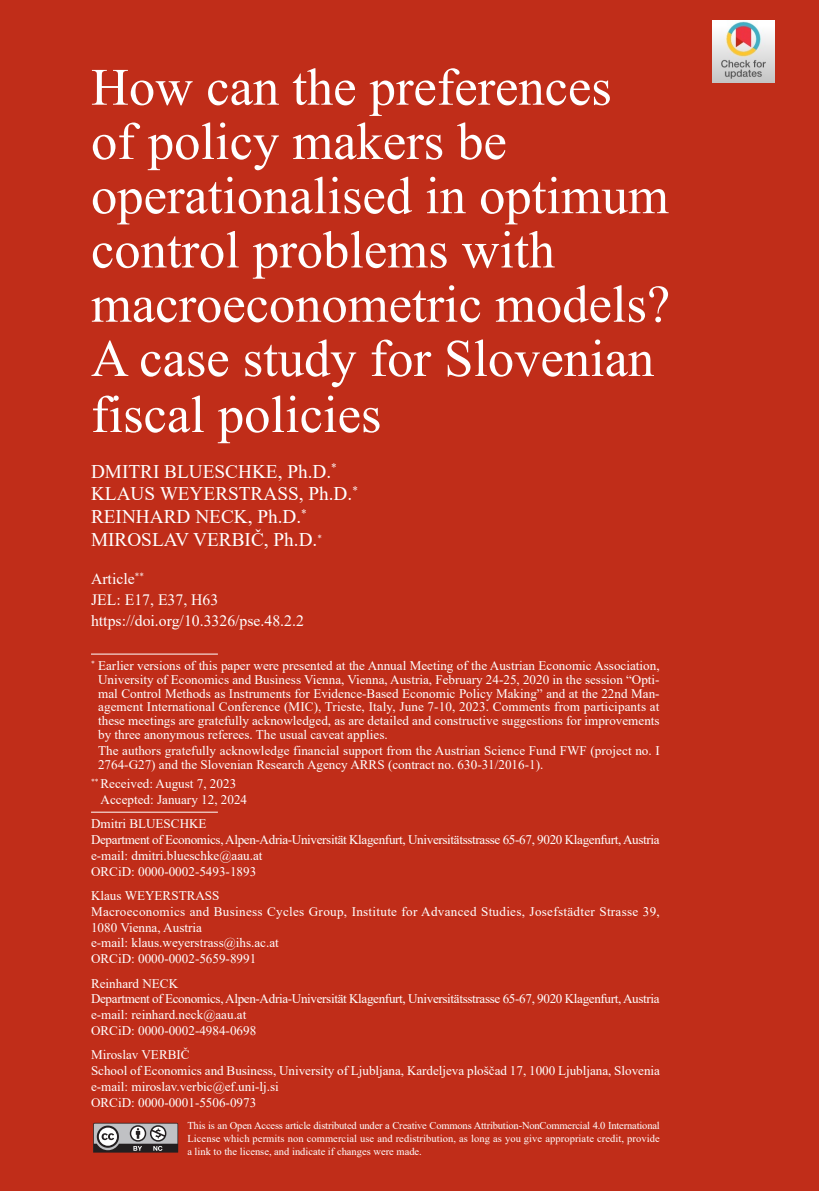
<style>
.page{position:relative;width:819px;height:1191px;background:#c02d19}
.page>*{position:absolute;margin:0;border:0;box-sizing:border-box;transform-origin:0 0}
.naslov_glavni{font:52.5px/54.6px "Times New Roman";color:#fff}
.naslov_UDC{font:19.25px "Times New Roman";color:#fff}
.naslov_UDC-2{font:15.75px "Times New Roman";color:#fff}
.fusnote_bez{font:13.12px/14px "Times New Roman";color:#fff}
.fusnote_bijela_linij{font:13.12px/13.8px "Times New Roman";color:#fff;text-align:justify}
.fusnote_bez-2{font:13.12px "Times New Roman";letter-spacing:-.025em;color:#fff}
.fusnote_bez-3{font:13.12px/15.8px "Times New Roman";letter-spacing:.025em;color:#fff}
.fusnote_bez-4{font:10.5px/13.1px "Times New Roman";color:#fff;text-align:justify}
</style>
<div class="page">
<hr style="left:91px;top:654px;width:127px;height:1px;background:#fff">
<hr style="left:91px;top:812px;width:127px;height:1px;background:#fff">
<svg style="left:93px;top:1122px;width:85px;height:30px;background:#8b8686"></svg>
<img style="left:712px;top:21px;width:62px;height:61px">
<p class="naslov_glavni" style="left:91px;top:58px;width:580px">How can the preferences<br>of policy makers be operationalised in optimum control problems with macroeconometric models?<br>A case study for Slovenian fiscal policies</p>
<p class="naslov_UDC" style="left:91px;top:457px;width:247px">DMITRI BLUESCHKE, Ph.D.<sup>*</sup></p>
<p class="naslov_UDC" style="left:91px;top:480px;width:268px">KLAUS WEYERSTRASS, Ph.D.<sup>*</sup></p>
<p class="naslov_UDC" style="left:91px;top:503px;width:217px">REINHARD NECK, Ph.D.<sup>*</sup></p>
<p class="naslov_UDC" style="left:91px;top:526px;width:232px">MIROSLAV VERBIČ, Ph.D.<sup>*</sup></p>
<p class="naslov_UDC-2" style="left:91px;top:568px;width:54px">Article<sup>**</sup></p>
<p class="naslov_UDC-2" style="left:91px;top:589px;width:129px">JEL: E17, E37, H63</p>
<p class="naslov_UDC-2" style="left:91px;top:610px;width:214px">https://doi.org/10.3326/pse.48.2.2</p>
<p class="fusnote_bijela_linij" style="left:98px;top:658px;width:563px;text-indent:-7px"><sup>*</sup> Earlier versions of this paper were presented at the Annual Meeting of the Austrian Economic Association, University of Economics and Business Vienna, Vienna, Austria, February 24-25, 2020 in the session “Opti&shy;mal Control Methods as Instruments for Evidence-Based Economic Policy Making” and at the 22nd Man&shy;agement International Conference (MIC), Trieste, Italy, June 7-10, 2023. Comments from participants at these meetings are gratefully acknowledged, as are detailed and constructive suggestions for improvements by three anonymous referees. The usual caveat applies.</p>
<p class="fusnote_bez" style="left:98px;top:743px;width:563px">The authors gratefully acknowledge financial support from the Austrian Science Fund FWF (project no. I<br>2764-G27) and the Slovenian Research Agency ARRS (contract no. 630-31/2016-1).</p>
<p class="fusnote_bez" style="left:100px;top:775px;width:148px;line-height:15.8px;text-indent:-10px"><sup>**</sup> Received: August 7, 2023<br>Accepted: January 12, 2024</p>
<p class="fusnote_bijela_linij" style="left:91px;top:816px;width:117px">Dmitri BLUESCHKE</p>
<p class="fusnote_bez-2" style="left:91px;top:830px;width:570px">Department of Economics, Alpen-Adria-Universität Klagenfurt, Universitätsstrasse 65-67, 9020 Klagenfurt, Austria</p>
<p class="fusnote_bez" style="left:91px;top:848px;width:173px">e-mail: dmitri.blueschke@aau.at</p>
<p class="fusnote_bez" style="left:91px;top:863px;width:167px">ORCiD: 0000-0002-5493-1893</p>
<p class="fusnote_bez" style="left:91px;top:888px;width:130px">Klaus WEYERSTRASS</p>
<p class="fusnote_bez-3" style="left:91px;top:903px;width:570px">Macroeconomics and Business Cycles Group, Institute for Advanced Studies, Josefstädter Strasse 39,<br>1080 Vienna, Austria</p>
<p class="fusnote_bez" style="left:91px;top:935px;width:189px">e-mail: klaus.weyerstrass@ihs.ac.at</p>
<p class="fusnote_bez" style="left:91px;top:951px;width:167px">ORCiD: 0000-0002-5659-8991</p>
<p class="fusnote_bez" style="left:91px;top:975px;width:89px">Reinhard NECK</p>
<p class="fusnote_bez-2" style="left:91px;top:989px;width:570px">Department of Economics, Alpen-Adria-Universität Klagenfurt, Universitätsstrasse 65-67, 9020 Klagenfurt, Austria</p>
<p class="fusnote_bez" style="left:91px;top:1007px;width:157px">e-mail: reinhard.neck@aau.at</p>
<p class="fusnote_bez" style="left:91px;top:1023px;width:167px">ORCiD: 0000-0002-4984-0698</p>
<p class="fusnote_bez" style="left:91px;top:1047px;width:100px">Miroslav VERBIČ</p>
<p class="fusnote_bez" style="left:91px;top:1063px;width:570px">School of Economics and Business, University of Ljubljana, Kardeljeva ploščad 17, 1000 Ljubljana, Slovenia</p>
<p class="fusnote_bez" style="left:91px;top:1079px;width:189px">e-mail: miroslav.verbic@ef.uni-lj.si</p>
<p class="fusnote_bez" style="left:91px;top:1094px;width:167px">ORCiD: 0000-0001-5506-0973</p>
<p class="fusnote_bez-4" style="left:187px;top:1118px;width:474px">This is an Open Access article distributed under a Creative Commons Attribution-NonCommercial 4.0 International License which permits non commercial use and redistribution, as long as you give appropriate credit, provide a link to the license, and indicate if changes were made.</p>
</div>
